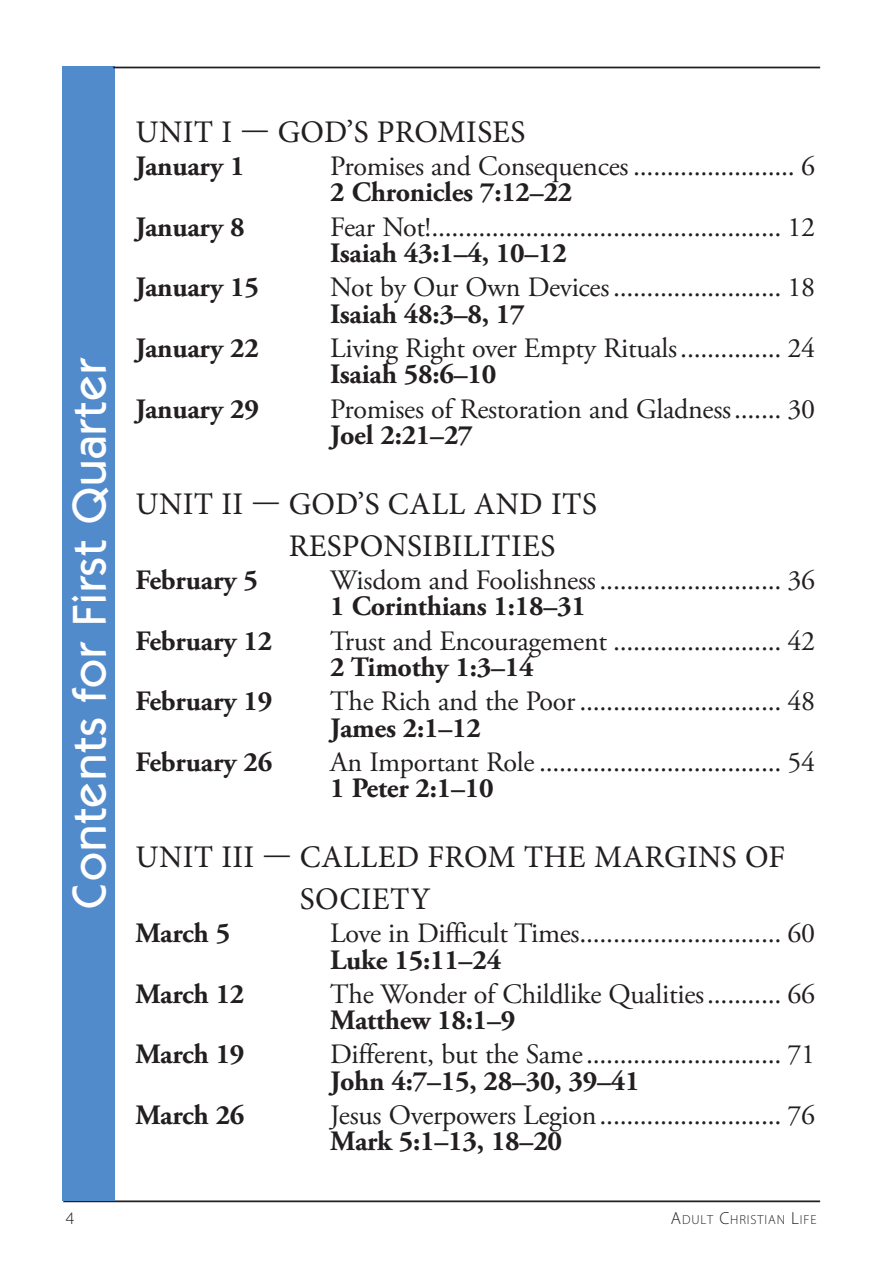
<style>
.page{position:relative;width:885px;height:1268px;background:#fff}
.page>*{position:absolute;margin:0;border:0;box-sizing:border-box;transform-origin:0 0}
.Side_Text_Head_ACL{font:500 47.25px "ITC Kabel Std";letter-spacing:.02em;color:#fff}
.TOC_Unit_Title{font:31.5px/41.5px "Minion Pro";letter-spacing:.01em;color:#231f20}
.TOC_Title___page_num{font:28px "Adobe Garamond Pro";letter-spacing:-.01em;color:#231f20}
.TOC_ACL_scripture{font:700 28px "Adobe Garamond Pro";letter-spacing:-.01em;color:#231f20}
.TOC_Title___page_num-2{font:700 28px "Adobe Garamond Pro";letter-spacing:-.01em;color:#231f20}
.t1{font:300 17.5px "Myriad Pro";color:#231f20}
.t2{font:300 13.12px "Myriad Pro";letter-spacing:.065em;color:#231f20}
.s1{font-size:17.5px}
</style>
<div class="page">
<hr style="left:63px;top:1200px;width:756px;height:1px;background:#231f20">
<div style="left:62px;top:67px;width:52px;height:1134px;background:#528bcc"></div>
<hr style="left:113px;top:67px;width:706px;height:1px;background:#231f20">
<p class="Side_Text_Head_ACL" style="left:61px;top:908px;width:552px;rotate:-90deg">Contents for First Quarter</p>
<p class="TOC_Unit_Title" style="left:135px;top:111px;width:391px">UNIT I — GOD’S PROMISES</p>
<p class="TOC_Title___page_num-2" style="left:135px;top:150px;width:111px">January 1</p>
<p class="TOC_Title___page_num" style="left:330px;top:149px;width:486px">Promises and Consequences ........................ 6</p>
<p class="TOC_ACL_scripture" style="left:330px;top:176px;width:244px">2 Chronicles 7:12–22</p>
<p class="TOC_Title___page_num-2" style="left:135px;top:210px;width:111px">January 8</p>
<p class="TOC_Title___page_num" style="left:330px;top:210px;width:486px">Fear Not!.................................................... 12</p>
<p class="TOC_ACL_scripture" style="left:330px;top:237px;width:238px">Isaiah 43:1–4, 10–12</p>
<p class="TOC_Title___page_num-2" style="left:135px;top:271px;width:125px">January 15</p>
<p class="TOC_Title___page_num" style="left:330px;top:270px;width:486px">Not by Our Own Devices......................... 18</p>
<p class="TOC_ACL_scripture" style="left:330px;top:297px;width:196px">Isaiah 48:3–8, 17</p>
<p class="TOC_Title___page_num-2" style="left:135px;top:331px;width:125px">January 22</p>
<p class="TOC_Title___page_num" style="left:330px;top:331px;width:486px">Living Right over Empty Rituals............... 24</p>
<p class="TOC_ACL_scripture" style="left:330px;top:358px;width:167px">Isaiah 58:6–10</p>
<p class="TOC_Title___page_num-2" style="left:135px;top:392px;width:125px">January 29</p>
<p class="TOC_Title___page_num" style="left:330px;top:392px;width:486px">Promises of Restoration and Gladness....... 30</p>
<p class="TOC_ACL_scripture" style="left:330px;top:418px;width:144px">Joel 2:21–27</p>
<p class="TOC_Unit_Title" style="left:288px;top:483px;width:309px;text-indent:-153px">UNIT II — GOD’S CALL AND ITS<br>RESPONSIBILITIES</p>
<p class="TOC_Title___page_num-2" style="left:135px;top:563px;width:124px">February 5</p>
<p class="TOC_Title___page_num" style="left:330px;top:563px;width:486px">Wisdom and Foolishness........................... 36</p>
<p class="TOC_ACL_scripture" style="left:330px;top:590px;width:257px">1 Corinthians 1:18–31</p>
<p class="TOC_Title___page_num-2" style="left:135px;top:624px;width:138px">February 12</p>
<p class="TOC_Title___page_num" style="left:330px;top:623px;width:486px">Trust and Encouragement ......................... 42</p>
<p class="TOC_ACL_scripture" style="left:330px;top:650px;width:205px">2 Timothy 1:3–14</p>
<p class="TOC_Title___page_num-2" style="left:135px;top:685px;width:138px">February 19</p>
<p class="TOC_Title___page_num" style="left:330px;top:684px;width:486px">The Rich and the Poor.............................. 48</p>
<p class="TOC_ACL_scripture" style="left:330px;top:711px;width:152px">James 2:1–12</p>
<p class="TOC_Title___page_num-2" style="left:135px;top:745px;width:138px">February 26</p>
<p class="TOC_Title___page_num" style="left:330px;top:745px;width:486px">An Important Role .................................... 54</p>
<p class="TOC_ACL_scripture" style="left:330px;top:771px;width:165px">1 Peter 2:1–10</p>
<p class="TOC_Unit_Title" style="left:300px;top:836px;width:486px;text-indent:-164px">UNIT III — CALLED FROM THE MARGINS OF<br>SOCIETY</p>
<p class="TOC_Title___page_num-2" style="left:135px;top:916px;width:96px">March 5</p>
<p class="TOC_Title___page_num" style="left:330px;top:916px;width:486px">Love in Difficult Times.............................. 60</p>
<p class="TOC_ACL_scripture" style="left:330px;top:943px;width:172px">Luke 15:11–24</p>
<p class="TOC_Title___page_num-2" style="left:135px;top:977px;width:111px">March 12</p>
<p class="TOC_Title___page_num" style="left:330px;top:977px;width:486px">The Wonder of Childlike Qualities........... 66</p>
<p class="TOC_ACL_scripture" style="left:330px;top:1003px;width:187px">Matthew 18:1–9</p>
<p class="TOC_Title___page_num-2" style="left:135px;top:1038px;width:111px">March 19</p>
<p class="TOC_Title___page_num" style="left:330px;top:1037px;width:486px">Different, but the Same............................. 71</p>
<p class="TOC_ACL_scripture" style="left:330px;top:1064px;width:311px">John 4:7–15, 28–30, 39–41</p>
<p class="TOC_Title___page_num-2" style="left:135px;top:1098px;width:111px">March 26</p>
<p class="TOC_Title___page_num" style="left:330px;top:1098px;width:486px">Jesus Overpowers Legion........................... 76</p>
<p class="TOC_ACL_scripture" style="left:330px;top:1125px;width:233px">Mark 5:1–13, 18–20</p>
<p class="t1" style="left:66px;top:1207px;width:10px">4</p>
<p class="t2" style="left:670px;top:1211px;width:147px"><span class="s1">A</span>DULT <span class="s1">C</span>HRISTIAN <span class="s1">L</span>IFE</p>
</div>
